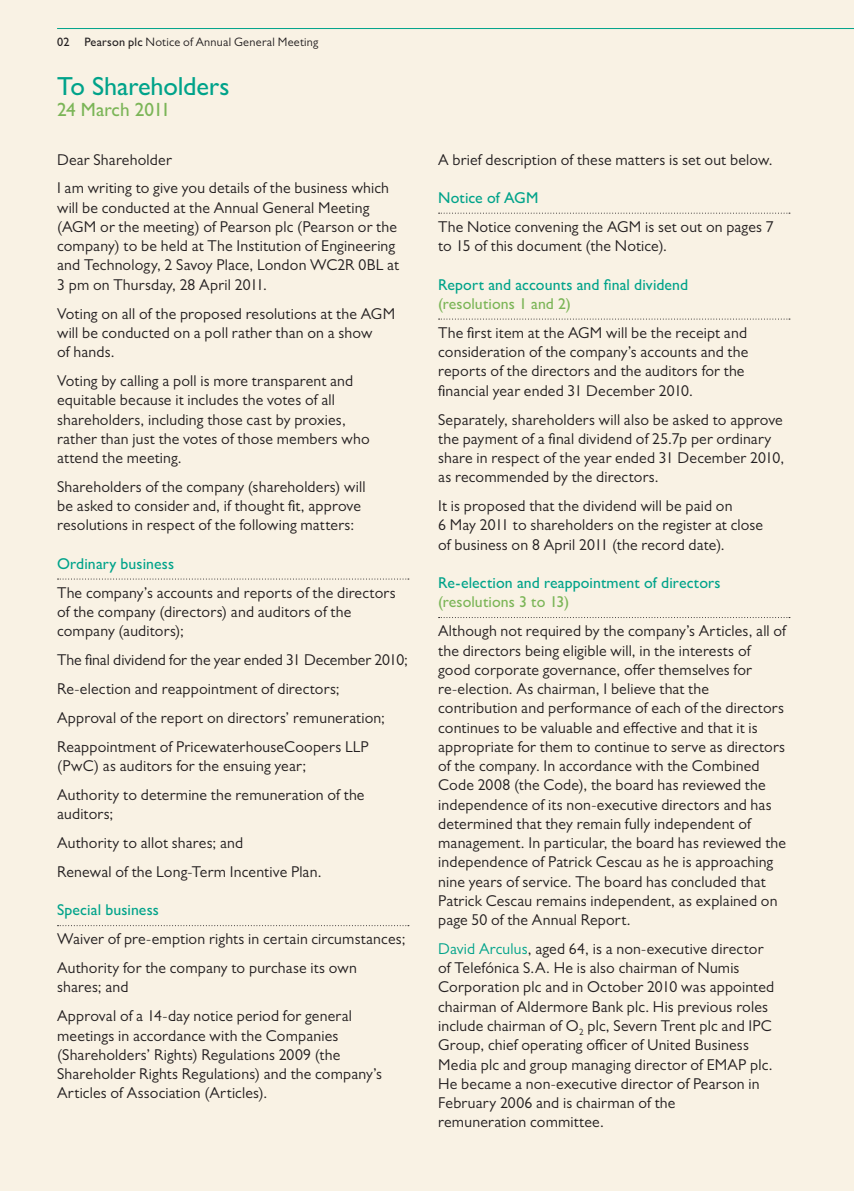
<style>
.page{position:relative;width:854px;height:1191px;background:#fff}
.page>*{position:absolute;margin:0;border:0;box-sizing:border-box;transform-origin:0 0}
.t1{font:500 26.25px "Gill Sans MT Pro";letter-spacing:-.005em;color:#00a38a}
.t2{font:500 19.25px "Gill Sans MT Pro";letter-spacing:-.005em;color:#7bb557}
.t3{font:15.75px/19.2px "Gill Sans MT Pro";letter-spacing:.01em;color:#231f20}
.t4{font:500 15.75px "Gill Sans MT Pro";letter-spacing:.005em;color:#00a38a}
.t5{font:500 15.75px "Gill Sans MT Pro";letter-spacing:.005em;color:#7bb557}
.t6{font:12.25px "Gill Sans MT Pro";letter-spacing:.025em;color:#231f20}
.s1{font-weight:500}
.s2{color:#00a38a}
</style>
<div class="page">
<div style="left:0;top:0;width:853px;height:1191px;background:#f9f2e4"></div>
<hr style="left:853px;top:0;width:1px;height:1191px;background:#f9f2e4">
<svg style="left:438px;top:213px;width:351px;height:1px"></svg>
<svg style="left:438px;top:319px;width:351px;height:1px"></svg>
<svg style="left:438px;top:617px;width:351px;height:1px"></svg>
<svg style="left:57px;top:578px;width:352px;height:1px"></svg>
<svg style="left:57px;top:925px;width:352px;height:1px"></svg>
<hr style="left:57px;top:28px;width:796px;height:1px;background:#00a38a">
<p class="t6" style="left:57px;top:34px;width:263px"><span class="s1">02 Pearson plc</span> Notice of Annual General Meeting</p>
<h1 class="t1" style="left:57px;top:70px;width:174px">To Shareholders</h1>
<p class="t2" style="left:57px;top:98px;width:115px">24 March 2011</p>
<p class="t3" style="left:57px;top:145px;width:333px;line-height:28.9px">Dear Shareholder<br>I am writing to give you details of the business which</p>
<p class="t3" style="left:57px;top:198px;width:343px">will be conducted at the Annual General Meeting (AGM or the meeting) of Pearson plc (Pearson or the company) to be held at The Institution of Engineering and Technology, 2 Savoy Place, London WC2R 0BL at 3 pm on Thursday, 28 April 2011.</p>
<p class="t3" style="left:57px;top:303px;width:339px">Voting on all of the proposed resolutions at the AGM will be conducted on a poll rather than on a show<br>of hands.</p>
<p class="t3" style="left:57px;top:371px;width:314px">Voting by calling a poll is more transparent and equitable because it includes the votes of all shareholders, including those cast by proxies, rather than just the votes of those members who attend the meeting.</p>
<p class="t3" style="left:57px;top:477px;width:310px">Shareholders of the company (shareholders) will be asked to consider and, if thought fit, approve resolutions in respect of the following matters:</p>
<p class="t4" style="left:57px;top:554px;width:118px">Ordinary business</p>
<p class="t3" style="left:57px;top:583px;width:340px">The company’s accounts and reports of the directors of the company (directors) and auditors of the company (auditors);</p>
<p class="t3" style="left:57px;top:645px;width:352px;line-height:28.9px">The final dividend for the year ended 31 December 2010; Re-election and reappointment of directors;<br>Approval of the report on directors’ remuneration; Reappointment of PricewaterhouseCoopers LLP</p>
<p class="t3" style="left:57px;top:751px;width:309px;line-height:28.9px">(PwC) as auditors for the ensuing year;<br>Authority to determine the remuneration of the</p>
<p class="t3" style="left:57px;top:799px;width:266px;line-height:28.9px">auditors;<br>Authority to allot shares; and<br>Renewal of the Long-Term Incentive Plan.</p>
<p class="t4" style="left:57px;top:900px;width:103px">Special business</p>
<p class="t3" style="left:57px;top:924px;width:350px;line-height:28.9px">Waiver of pre-emption rights in certain circumstances;<br>Authority for the company to purchase its own</p>
<p class="t3" style="left:57px;top:972px;width:296px;line-height:28.9px">shares; and<br>Approval of a 14-day notice period for general</p>
<p class="t3" style="left:57px;top:1025px;width:326px">meetings in accordance with the Companies (Shareholders’ Rights) Regulations 2009 (the Shareholder Rights Regulations) and the company’s Articles of Association (Articles).</p>
<p class="t3" style="left:438px;top:149px;width:336px">A brief description of these matters is set out below.</p>
<p class="t4" style="left:438px;top:188px;width:102px">Notice of AGM</p>
<p class="t3" style="left:438px;top:217px;width:337px">The Notice convening the AGM is set out on pages 7 to 15 of this document (the Notice).</p>
<p class="t4" style="left:438px;top:275px;width:251px">Report and accounts and final dividend</p>
<p class="t5" style="left:438px;top:294px;width:134px">(resolutions 1 and 2)</p>
<p class="t3" style="left:438px;top:323px;width:311px">The first item at the AGM will be the receipt and consideration of the company’s accounts and the reports of the directors and the auditors for the financial year ended 31 December 2010.</p>
<p class="t3" style="left:438px;top:409px;width:347px">Separately, shareholders will also be asked to approve the payment of a final dividend of 25.7p per ordinary share in respect of the year ended 31 December 2010, as recommended by the directors.</p>
<p class="t3" style="left:438px;top:496px;width:326px">It is proposed that the dividend will be paid on<br>6 May 2011 to shareholders on the register at close of business on 8 April 2011 (the record date).</p>
<p class="t4" style="left:438px;top:573px;width:284px">Re-election and reappointment of directors</p>
<p class="t5" style="left:438px;top:593px;width:133px">(resolutions 3 to 13)</p>
<p class="t3" style="left:438px;top:621px;width:349px">Although not required by the company’s Articles, all of the directors being eligible will, in the interests of good corporate governance, offer themselves for re-election. As chairman, I believe that the contribution and performance of each of the directors continues to be valuable and effective and that it is appropriate for them to continue to serve as directors of the company. In accordance with the Combined Code 2008 (the Code), the board has reviewed the independence of its non-executive directors and has determined that they remain fully independent of management. In particular, the board has reviewed the independence of Patrick Cescau as he is approaching nine years of service. The board has concluded that Patrick Cescau remains independent, as explained on page 50 of the Annual Report.</p>
<p class="t3" style="left:438px;top:939px;width:337px"><span class="s2">David Arculus</span>, aged 64, is a non-executive director of Telefónica S.A. He is also chairman of Numis Corporation plc and in October 2010 was appointed chairman of Aldermore Bank plc. His previous roles include chairman of O<sub>2</sub> plc, Severn Trent plc and IPC Group, chief operating officer of United Business Media plc and group managing director of EMAP plc.<br>He became a non-executive director of Pearson in February 2006 and is chairman of the<br>remuneration committee.</p>
</div>
